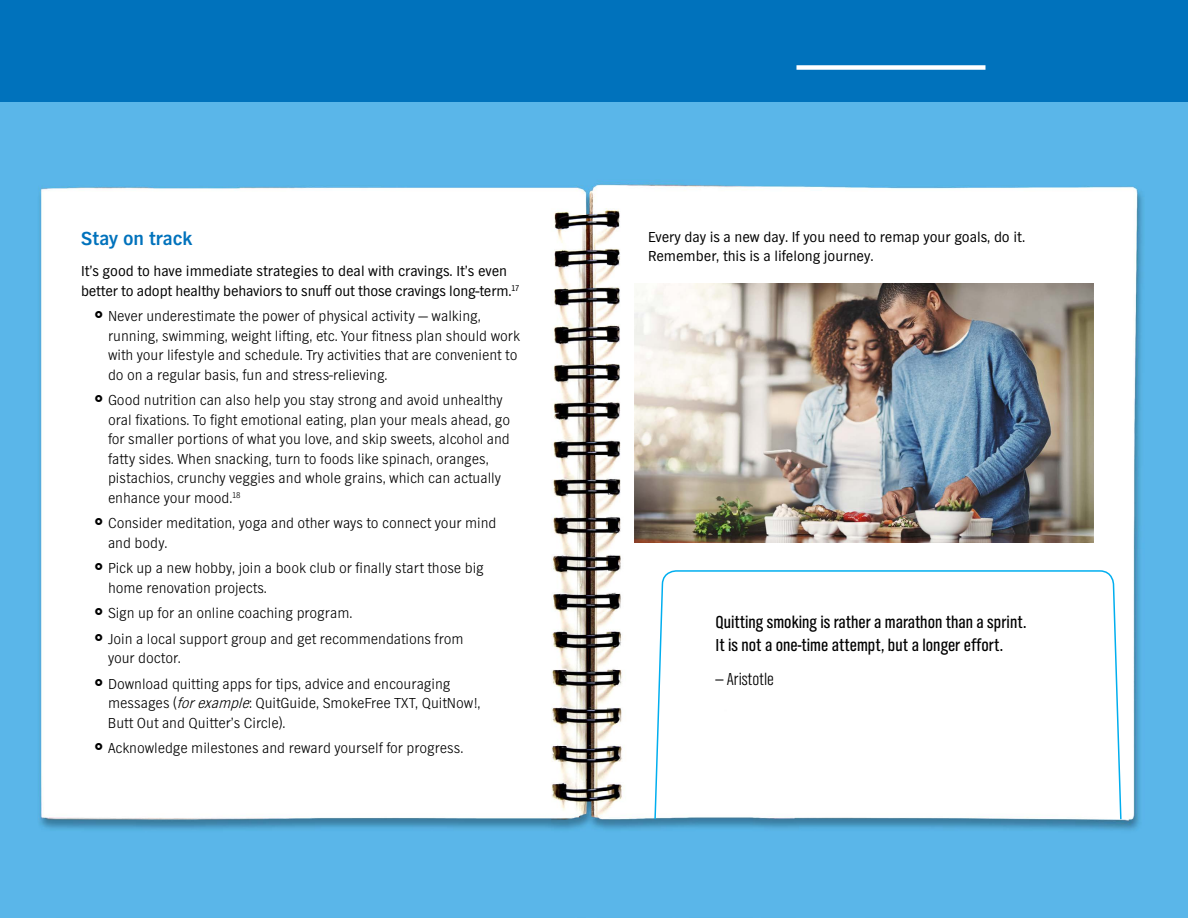
<style>
.page{position:relative;width:1188px;height:918px;background:#fff}
.page>*{position:absolute;margin:0;border:0;box-sizing:border-box;transform-origin:0 0}
.t1{font:700 19.5px "TV Nord EF";color:#0072bc}
.t2{font:18px/22.5px "TV Nord Cond EF";color:#000}
.t3{font:300 18px "TV Nord Cond EF";color:#000}
.t4{font:300 15px/19.5px "TV Nord EF";color:#000}
.t5{font:15px/19.5px "TV Nord EF";letter-spacing:-.005em;color:#000}
.s1{font-style:italic}
</style>
<div class="page">
<img style="left:0;top:101px;width:1188px;height:817px">
<img style="left:634px;top:284px;width:460px;height:259px">
<svg style="left:654px;top:569px;width:468px;height:252px"></svg>
<div style="left:0;top:0;width:1188px;height:101px;background:#0072bc"></div>
<div style="left:796px;top:65px;width:189px;height:5px;background:#fff"></div>
<svg style="left:95px;top:311px;width:7px;height:7px"></svg>
<svg style="left:95px;top:395px;width:7px;height:7px"></svg>
<svg style="left:95px;top:518px;width:7px;height:7px"></svg>
<svg style="left:95px;top:563px;width:7px;height:7px"></svg>
<svg style="left:95px;top:608px;width:7px;height:7px"></svg>
<svg style="left:95px;top:633px;width:7px;height:8px"></svg>
<svg style="left:95px;top:678px;width:7px;height:8px"></svg>
<svg style="left:95px;top:743px;width:7px;height:7px"></svg>
<h1 class="t1" style="left:81px;top:227px;width:113px">Stay on track</h1>
<p class="t5" style="left:81px;top:261px;width:440px">It’s good to have immediate strategies to deal with cravings. It’s even better to adopt healthy behaviors to snuff out those cravings long-term.<sup>17</sup></p>
<p class="t4" style="left:108px;top:306px;width:413px">Never underestimate the power of physical activity — walking, running, swimming, weight lifting, etc. Your fitness plan should work with your lifestyle and schedule. Try activities that are convenient to do on a regular basis, fun and stress-relieving.</p>
<p class="t4" style="left:108px;top:390px;width:404px">Good nutrition can also help you stay strong and avoid unhealthy oral fixations. To fight emotional eating, plan your meals ahead, go for smaller portions of what you love, and skip sweets, alcohol and fatty sides. When snacking, turn to foods like spinach, oranges, pistachios, crunchy veggies and whole grains, which can actually enhance your mood.<sup>18</sup></p>
<p class="t4" style="left:108px;top:513px;width:390px">Consider meditation, yoga and other ways to connect your mind and body.</p>
<p class="t4" style="left:108px;top:558px;width:377px">Pick up a new hobby, join a book club or finally start those big home renovation projects.</p>
<p class="t4" style="left:108px;top:600px;width:357px;line-height:25.5px">Sign up for an online coaching program.<br>Join a local support group and get recommendations from</p>
<p class="t4" style="left:108px;top:645px;width:344px;line-height:25.5px">your doctor.<br>Download quitting apps for tips, advice and encouraging</p>
<p class="t4" style="left:108px;top:693px;width:374px">messages (<span class="s1">forexample</span>: QuitGuide, SmokeFree TXT, QuitNow!,<br>Butt Out and Quitter’s Circle).</p>
<p class="t4" style="left:108px;top:738px;width:357px">Acknowledge milestones and reward yourself for progress.</p>
<p class="t5" style="left:648px;top:227px;width:379px">Every day is a new day. If you need to remap your goals, do it.<br>Remember, this is a lifelong journey.</p>
<p class="t2" style="left:716px;top:611px;width:312px">Quitting smoking is rather a marathon than a sprint.<br>It is not a one-time attempt, but a longer effort.</p>
<p class="t3" style="left:716px;top:670px;width:60px">— Aristotle</p>
</div>
